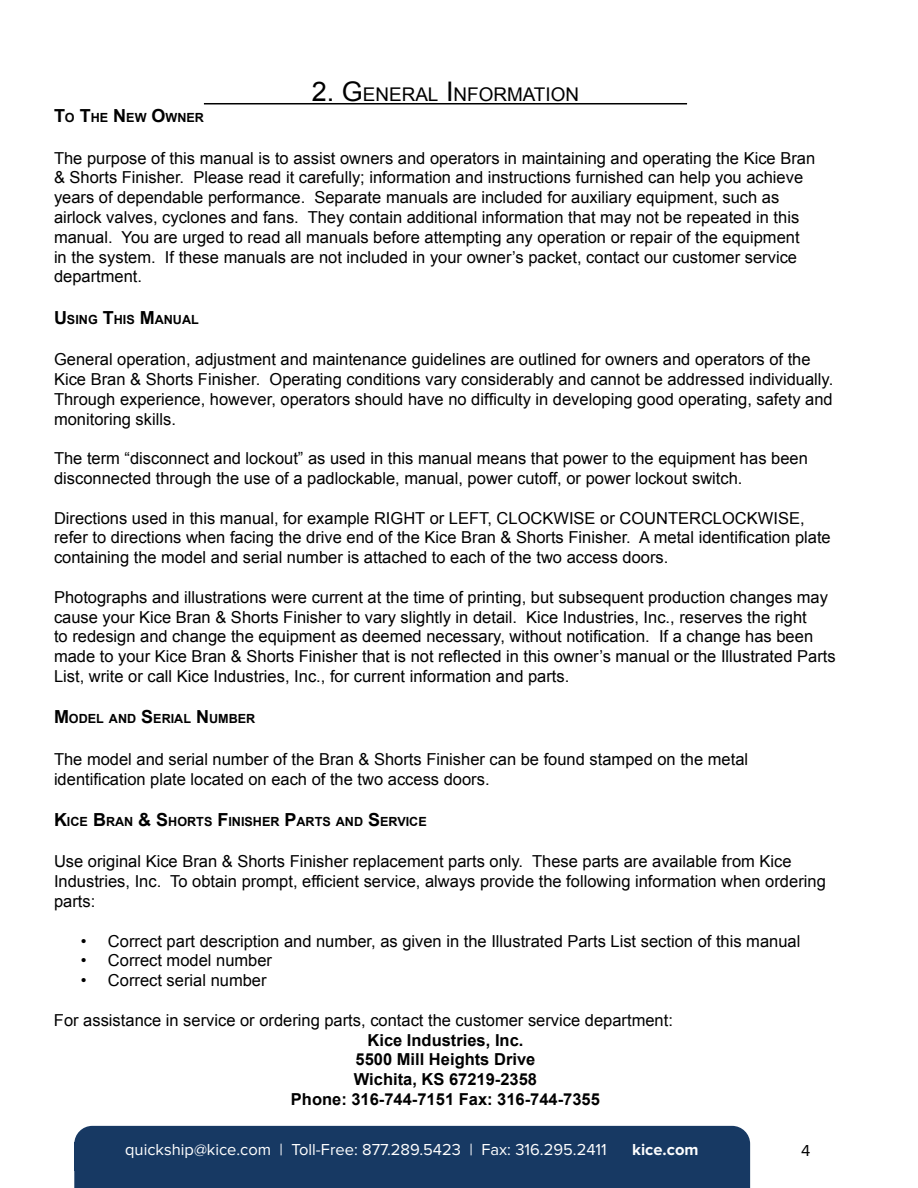
<style>
.page{position:relative;width:918px;height:1188px;background:#fff}
.page>*{position:absolute;margin:0;border:0;box-sizing:border-box;transform-origin:0 0}
.t1{font:18.9px "Arial";color:#000}
.t2{font:16.5px/19.8px "Arial";color:#000}
.t3{font:700 16.5px/19.8px "Arial";color:#000;text-align:center}
.t4{font:16.5px "Proxima Nova";color:#fff}
.t5{font:700 16.5px "Proxima Nova";color:#fff}
.t6{font:16.5px "Proxima Nova";color:#000}
.t7{font:700 12.6px "Arial";color:#000}
.s1{font-size:27px}
.s2{font-size:18px}
</style>
<div class="page">
<div style="left:74px;top:1126px;width:676px;height:62px;background:#173963"></div>
<div style="left:74px;top:1142px;width:675px;height:29px;background:#173963"></div>
<hr style="left:204px;top:103px;width:483px;height:1px;background:#000">
<hr style="left:204px;top:104px;width:483px;height:1px;background:#000">
<p class="t1" style="left:312px;top:82px;width:269px"><span class="s1">2. G</span>ENERAL <span class="s1">I</span>NFORMATION</p>
<p class="t7" style="left:54px;top:110px;width:152px"><span class="s2">T</span>O <span class="s2">T</span>HE <span class="s2">N</span> EW <span class="s2">O</span>WNER</p>
<p class="t2" style="left:54px;top:148px;width:763px">The purpose of this manual is to assist owners and operators in maintaining and operating the Kice Bran &amp; Shorts Finisher. Please read it carefully; information and instructions furnished can help you achieve years of dependable performance. Separate manuals are included for auxiliary equipment, such as airlock valves, cyclones and fans. They contain additional information that may not be repeated in this manual. You are urged to read all manuals before attempting any operation or repair of the equipment in the system. If these manuals are not included in your owner’s packet, contact our customer service department.</p>
<p class="t7" style="left:54px;top:311px;width:146px"><span class="s2">U</span>SING <span class="s2">T</span>HIS <span class="s2">M</span>ANUAL</p>
<p class="t2" style="left:54px;top:350px;width:781px">General operation, adjustment and maintenance guidelines are outlined for owners and operators of the Kice Bran &amp; Shorts Finisher. Operating conditions vary considerably and cannot be addressed individually.<br>Through experience, however, operators should have no difficulty in developing good operating, safety and monitoring skills.</p>
<p class="t2" style="left:54px;top:449px;width:755px">The term “disconnect and lockout” as used in this manual means that power to the equipment has been disconnected through the use of a padlockable, manual, power cutoff, or power lockout switch.</p>
<p class="t2" style="left:54px;top:508px;width:778px">Directions used in this manual, for example RIGHT or LEFT, CLOCKWISE or COUNTERCLOCKWISE, refer to directions when facing the drive end of the Kice Bran &amp; Shorts Finisher. A metal identification plate containing the model and serial number is attached to each of the two access doors.</p>
<p class="t2" style="left:54px;top:587px;width:783px">Photographs and illustrations were current at the time of printing, but subsequent production changes may cause your Kice Bran &amp; Shorts Finisher to vary slightly in detail. Kice Industries, Inc., reserves the right<br>to redesign and change the equipment as deemed necessary, without notification. If a change has been made to your Kice Bran &amp; Shorts Finisher that is not reflected in this owner’s manual or the Illustrated Parts List, write or call Kice Industries, Inc., for current information and parts.</p>
<p class="t7" style="left:54px;top:711px;width:203px"><span class="s2">M</span>ODEL AND <span class="s2">S</span>ERIAL <span class="s2">N</span> UMBER</p>
<p class="t2" style="left:54px;top:749px;width:696px">The model and serial number of the Bran &amp; Shorts Finisher can be found stamped on the metal identification plate located on each of the two access doors.</p>
<p class="t7" style="left:54px;top:813px;width:374px"><span class="s2">K</span>ICE <span class="s2">B</span>RAN <span class="s2">&amp; S</span>HORTS <span class="s2">F</span>INISHER <span class="s2">P</span>ARTS AND <span class="s2">S</span>ERVICE</p>
<p class="t2" style="left:54px;top:852px;width:773px">Use original Kice Bran &amp; Shorts Finisher replacement parts only. These parts are available from Kice<br>Industries, Inc. To obtain prompt, efficient service, always provide the following information when ordering parts:</p>
<p class="t2" style="left:81px;top:931px;width:721px">• Correct part description and number, as given in the Illustrated Parts List section of this manual</p>
<p class="t2" style="left:81px;top:951px;width:193px">• Correct model number</p>
<p class="t2" style="left:81px;top:971px;width:187px">• Correct serial number</p>
<p class="t2" style="left:54px;top:1010px;width:620px">For assistance in service or ordering parts, contact the customer service department:</p>
<p class="t3" style="left:291px;top:1031px;width:311px">Kice Industries, Inc.<br>5500 Mill Heights Drive<br>Wichita, KS 67219-2358<br>Phone: 316-744-7151 Fax: 316-744-7355</p>
<p class="t4" style="left:125px;top:1140px;width:483px">quickship@kice.com | Toll-Free: 877.289.5423 | Fax: 316.295.2411</p>
<p class="t5" style="left:632px;top:1140px;width:68px">kice.com</p>
<p class="t6" style="left:801px;top:1141px;width:11px">4</p>
</div>
